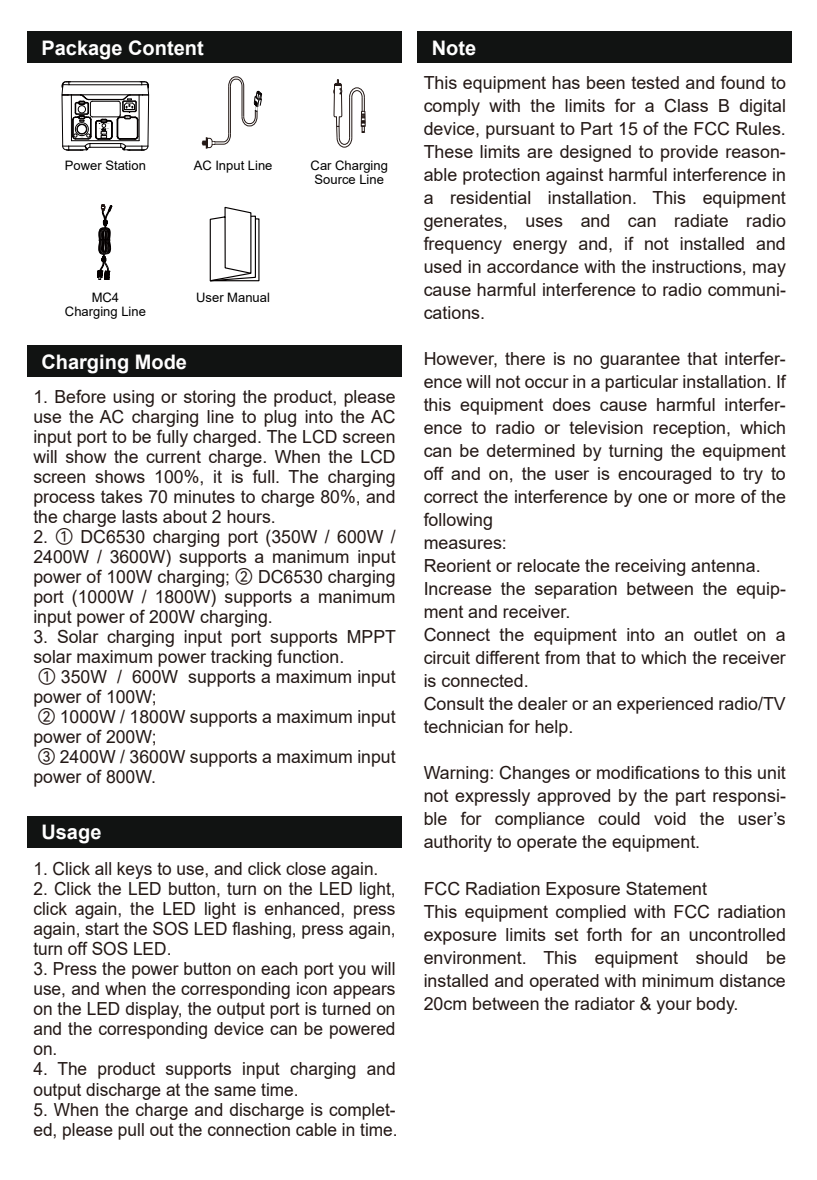
<style>
.page{position:relative;width:817px;height:1180px;background:#fff}
.page>*{position:absolute;margin:0;border:0;box-sizing:border-box;transform-origin:0 0}
.t1{font:700 20px "Arial";color:#fff}
.t2{font:18px/23px "Arial";color:#231815;text-align:justify}
.t3{font:18px/20px "Arial";color:#231815;text-align:justify;scale:.96 1}
.t4{font:13px/14px "Arial";color:#000;text-align:center}
.s1{font-family:"Harmony OS Sans SC"}
</style>
<div class="page">
<div style="left:27px;top:31px;width:374px;height:32px;background:#111312"></div>
<svg style="left:228px;top:76px;width:34px;height:50px"></svg>
<hr style="left:228px;top:86px;width:1px;height:47px;background:#231815">
<hr style="left:230px;top:86px;width:1px;height:47px;background:#231815">
<svg style="left:202px;top:133px;width:29px;height:15px"></svg>
<svg style="left:333px;top:79px;width:32px;height:68px"></svg>
<svg style="left:62px;top:81px;width:87px;height:199px"></svg>
<svg style="left:209px;top:206px;width:51px;height:76px"></svg>
<div style="left:27px;top:345px;width:374px;height:32px;background:#111312"></div>
<div style="left:27px;top:815px;width:374px;height:32px;background:#111312"></div>
<div style="left:417px;top:31px;width:374px;height:32px;background:#111312"></div>
<p class="t1" style="left:41px;top:34px;width:164px">Package Content</p>
<p class="t4" style="left:65px;top:158px;width:82px">Power Station</p>
<p class="t4" style="left:194px;top:158px;width:80px">AC Input Line</p>
<p class="t4" style="left:310px;top:158px;width:79px">Car Charging<br>Source Line</p>
<p class="t4" style="left:65px;top:290px;width:82px">MC4<br>Charging Line</p>
<p class="t4" style="left:196px;top:290px;width:75px">User Manual</p>
<p class="t1" style="left:41px;top:348px;width:147px">Charging Mode</p>
<p class="t2" style="left:33px;top:386px;width:364px;line-height:20px">1. Before using or storing the product, please use the AC charging line to plug into the AC input port to be fully charged. The LCD screen will show the current charge. When the LCD screen shows 100%, it is full. The charging process takes 70 minutes to charge 80%, and the charge lasts about 2 hours.</p>
<p class="t2" style="left:33px;top:526px;width:363px;line-height:20px">2. <span class="s1">①</span> DC6530 charging port (350W / 600W / 2400W / 3600W) supports a manimum input power of 100W charging; <span class="s1">②</span> DC6530 charging port (1000W / 1800W) supports a manimum input power of 200W charging.</p>
<p class="t2" style="left:33px;top:626px;width:364px;line-height:20px;text-align:left">3. Solar charging input port supports MPPT solar maximum power tracking function.<br><span class="s1">①</span> 350W / 600W supports a maximum input power of 100W;<br><span class="s1">②</span> 1000W / 1800W supports a maximum input power of 200W;<br><span class="s1">③</span> 2400W / 3600W supports a maximum input power of 800W.</p>
<p class="t1" style="left:41px;top:818px;width:62px">Usage</p>
<p class="t3" style="left:33px;top:858px;width:361px">1. Click all keys to use, and click close again.</p>
<p class="t3" style="left:33px;top:878px;width:379px">2. Click the LED button, turn on the LED light, click again, the LED light is enhanced, press again, start the SOS LED flashing, press again, turn off SOS LED.</p>
<p class="t3" style="left:33px;top:958px;width:379px">3. Press the power button on each port you will use, and when the corresponding icon appears on the LED display, the output port is turned on and the corresponding device can be powered on.</p>
<p class="t3" style="left:33px;top:1058px;width:379px">4. The product supports input charging and output discharge at the same time.</p>
<p class="t3" style="left:33px;top:1098px;width:381px">5. When the charge and discharge is complet&shy;ed, please pull out the connection cable in time.</p>
<p class="t1" style="left:431px;top:34px;width:46px">Note</p>
<p class="t2" style="left:423px;top:71px;width:363px">This equipment has been tested and found to comply with the limits for a Class B digital device, pursuant to Part 15 of the FCC Rules.<br>These limits are designed to provide reason&shy;able protection against harmful interference in a residential installation. This equipment generates, uses and can radiate radio frequency energy and, if not installed and used in accordance with the instructions, may cause harmful interference to radio communi&shy;cations.</p>
<p class="t2" style="left:423px;top:347px;width:363px;text-align:left">However, there is no guarantee that interfer&shy;ence will not occur in a particular installation. If this equipment does cause harmful interfer&shy;ence to radio or television reception, which can be determined by turning the equipment off and on, the user is encouraged to try to correct the interference by one or more of the following<br>measures:<br>Reorient or relocate the receiving antenna.<br>Increase the separation between the equip&shy;ment and receiver.<br>Connect the equipment into an outlet on a circuit different from that to which the receiver is connected.<br>Consult the dealer or an experienced radio/TV technician for help.</p>
<p class="t2" style="left:423px;top:761px;width:363px">Warning: Changes or modifications to this unit not expressly approved by the part responsi&shy;ble for compliance could void the user’s authority to operate the equipment.</p>
<p class="t2" style="left:423px;top:876px;width:363px;text-align:left">FCC Radiation Exposure Statement<br>This equipment complied with FCC radiation exposure limits set forth for an uncontrolled environment. This equipment should be installed and operated with minimum distance 20cm between the radiator &amp; your body.</p>
</div>
